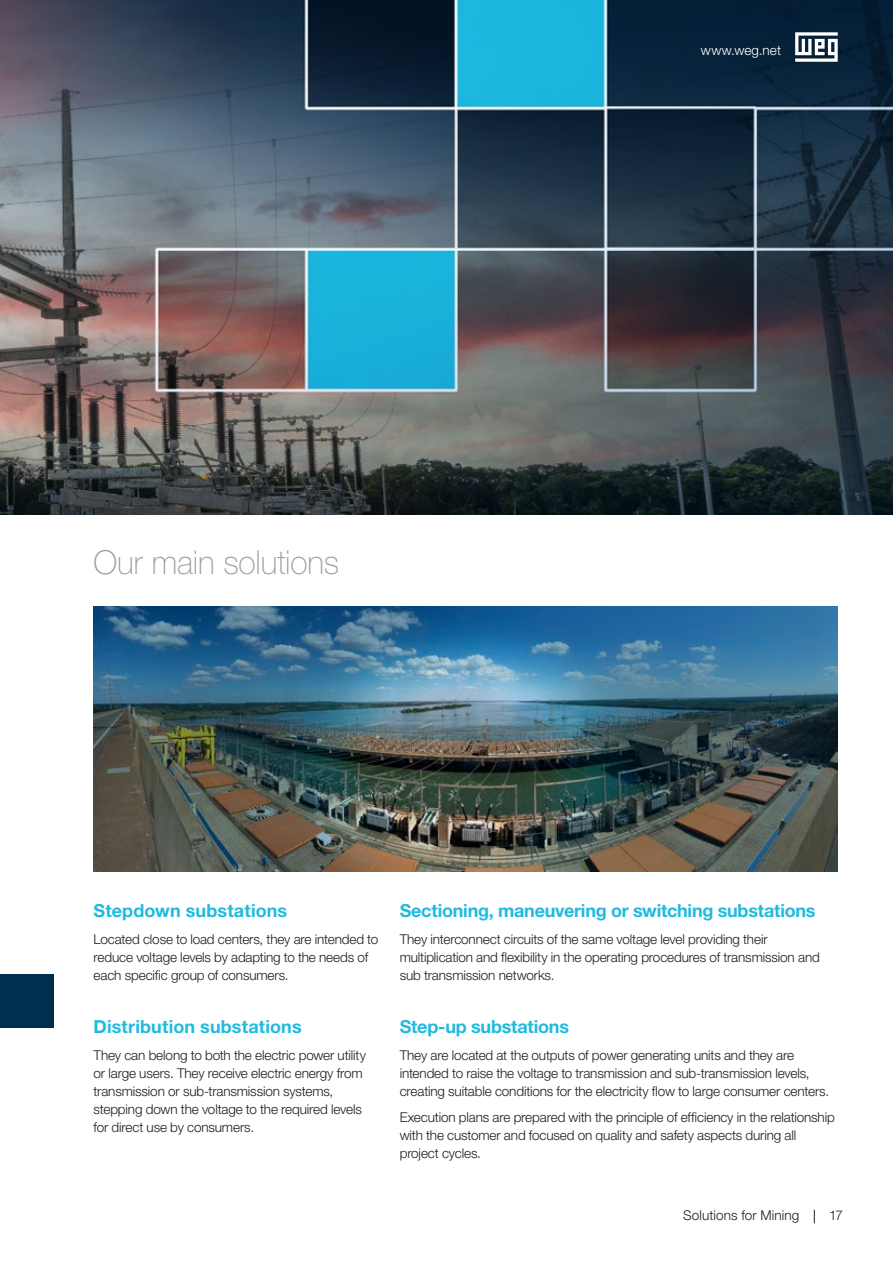
<style>
.page{position:relative;width:893px;height:1263px;background:#fff}
.page>*{position:absolute;margin:0;border:0;box-sizing:border-box;transform-origin:0 0}
.t1{font:100 33px "Helvetica Neue LT Pro";letter-spacing:-.005em;color:#9d9d9d}
.t2{font:700 18px "Helvetica Neue LT Pro";letter-spacing:-.01em;color:#20badf}
.t3{font:700 18px "Helvetica Neue LT Pro";letter-spacing:.01em;color:#20badf}
.t4{font:300 13.5px/18px "Helvetica Neue LT Pro";letter-spacing:-.01em;color:#1d1d1b}
.t5{font:300 13.5px "Helvetica Neue LT Pro";letter-spacing:.01em;color:#1d1d1b}
.t6{font:300 13.5px "Helvetica Neue LT Pro";letter-spacing:.015em;color:#fff}
</style>
<div class="page">
<img style="left:0;top:0;width:893px;height:514px">
<img style="left:94px;top:607px;width:744px;height:265px">
<svg style="left:795px;top:32px;width:43px;height:30px"></svg>
<svg style="left:814px;top:1210px;width:1px;height:13px"></svg>
<div style="left:0;top:974px;width:54px;height:53px;background:#002e4e"></div>
<p class="t6" style="left:701px;top:42px;width:82px">www.weg.net</p>
<h1 class="t1" style="left:94px;top:543px;width:247px">Our main solutions</h1>
<h2 class="t3" style="left:94px;top:900px;width:195px">Stepdown substations</h2>
<p class="t4" style="left:94px;top:930px;width:286px">Located close to load centers, they are intended to reduce voltage levels by adapting to the needs of each specific group of consumers.</p>
<h2 class="t2" style="left:94px;top:1015px;width:210px">Distribution substations</h2>
<p class="t4" style="left:94px;top:1045px;width:274px">They can belong to both the electric power utility or large users. They receive electric energy from transmission or sub-transmission systems, stepping down the voltage to the required levels for direct use by consumers.</p>
<h2 class="t2" style="left:400px;top:900px;width:417px">Sectioning, maneuvering or switching substations</h2>
<p class="t4" style="left:400px;top:930px;width:422px">They interconnect circuits of the same voltage level providing their multiplication and flexibility in the operating procedures of transmission and sub transmission networks.</p>
<h2 class="t2" style="left:400px;top:1015px;width:171px">Step-up substations</h2>
<p class="t4" style="left:400px;top:1045px;width:431px">They are located at the outputs of power generating units and they are intended to raise the voltage to transmission and sub-transmission levels, creating suitable conditions for the electricity flow to large consumer centers.</p>
<p class="t4" style="left:400px;top:1108px;width:437px">Execution plans are prepared with the principle of efficiency in the relationship with the customer and focused on quality and safety aspects during all project cycles.</p>
<p class="t5" style="left:683px;top:1207px;width:118px">Solutions for Mining</p>
<p class="t4" style="left:829px;top:1206px;width:15px">17</p>
</div>
